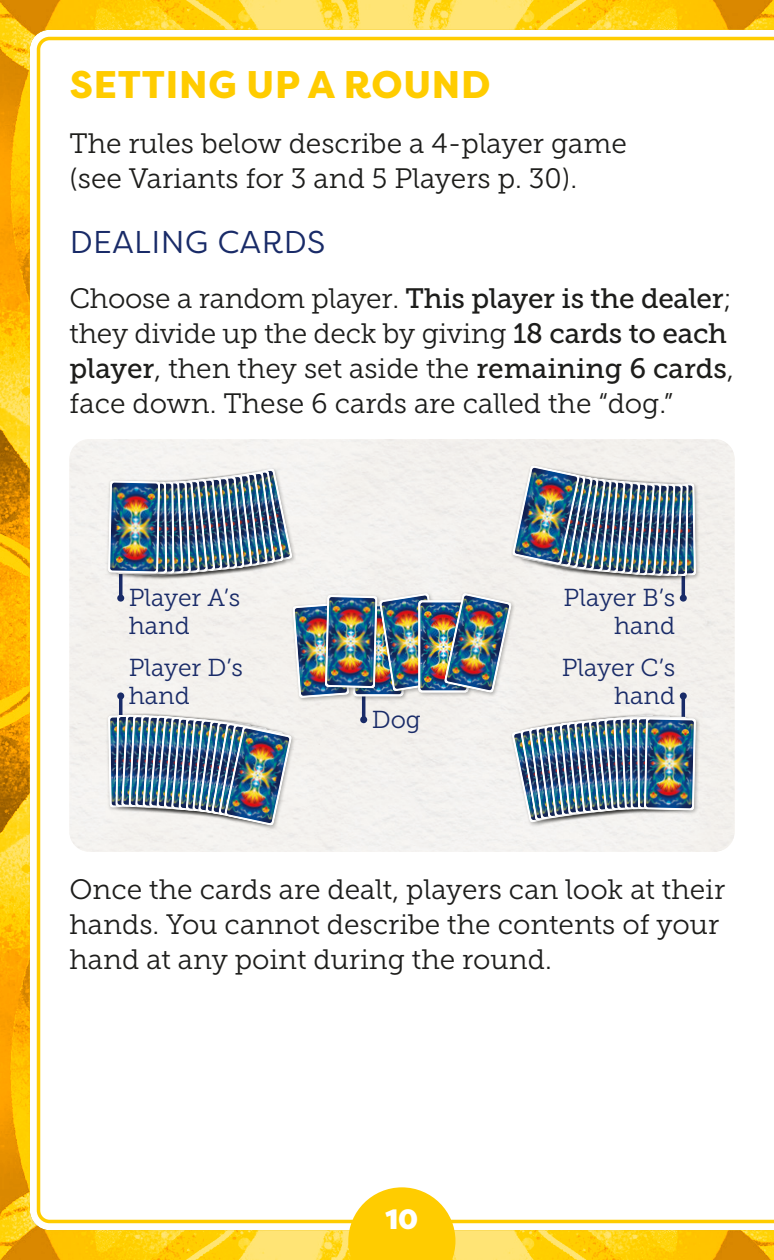
<style>
.page{position:relative;width:774px;height:1260px;background:#fff}
.page>*{position:absolute;margin:0;border:0;box-sizing:border-box;transform-origin:0 0}
.t1{font:800 38.5px "Filson Pro";letter-spacing:.02em;color:#fc0}
.t2{font:31.5px "Filson Pro";letter-spacing:.02em;color:#192b68}
.t3{font:28px/35px "Museo Slab 300";color:#1d1d1b}
.t4{font:28px "Museo Slab 500";color:#1d1d1b}
.t5{font:900 28px "Filson Pro";color:#fff}
.t6{font:24.5px/28px "Museo Slab 300";color:#192b68}
.s1{font-family:"Museo Slab 500"}
.s2{font-family:"Museo Slab 300"}
</style>
<div class="page">
<img style="left:0;top:0;width:774px;height:1260px">
<svg style="left:348px;top:1187px;width:107px;height:73px;background:#fed428"></svg>
<div style="left:69px;top:439px;width:665px;height:413px;background:#f3f1ee"></div>
<svg style="left:681px;top:581px;width:4px;height:15px"></svg>
<div style="left:680px;top:595px;width:7px;height:7px;background:#192b68;border-radius:50%"></div>
<svg style="left:681px;top:698px;width:4px;height:17px"></svg>
<div style="left:680px;top:692px;width:7px;height:7px;background:#192b68;border-radius:50%"></div>
<hr style="left:119px;top:566px;width:3px;height:32px;background:#192b68">
<div style="left:117px;top:595px;width:7px;height:7px;background:#192b68;border-radius:50%"></div>
<hr style="left:362px;top:688px;width:3px;height:32px;background:#192b68">
<div style="left:360px;top:716px;width:7px;height:7px;background:#192b68;border-radius:50%"></div>
<hr style="left:119px;top:696px;width:3px;height:32px;background:#192b68">
<div style="left:117px;top:692px;width:7px;height:7px;background:#192b68;border-radius:50%"></div>
<div style="left:642px;top:481px;width:58px;height:100px;background:#1d1d1b;opacity:.3"></div>
<div style="left:511px;top:464px;width:73px;height:105px;background:#f3f0ec"></div>
<img style="left:512px;top:466px;width:184px;height:110px">
<div style="left:511px;top:722px;width:71px;height:105px;background:#1d1d1b;opacity:.3"></div>
<div style="left:642px;top:715px;width:58px;height:100px;background:#1d1d1b;opacity:.3"></div>
<img style="left:512px;top:715px;width:184px;height:108px">
<div style="left:106px;top:713px;width:58px;height:99px;background:#1d1d1b;opacity:.3"></div>
<div style="left:223px;top:725px;width:73px;height:104px;background:#1d1d1b;opacity:.3"></div>
<img style="left:108px;top:715px;width:184px;height:111px">
<div style="left:224px;top:467px;width:72px;height:105px;background:#1d1d1b;opacity:.3"></div>
<div style="left:106px;top:479px;width:58px;height:99px;background:#1d1d1b;opacity:.3"></div>
<img style="left:108px;top:469px;width:184px;height:107px">
<div style="left:291px;top:601px;width:63px;height:102px;background:#1d1d1b;opacity:.3"></div>
<div style="left:351px;top:602px;width:57px;height:99px;background:#1d1d1b;opacity:.3"></div>
<div style="left:443px;top:592px;width:73px;height:105px;background:#f2efec"></div>
<img style="left:293px;top:593px;width:219px;height:106px">
<h1 class="t1" style="left:70px;top:61px;width:422px">SETTING UP A ROUND</h1>
<p class="t3" style="left:69px;top:126px;width:559px">The rules below describe a 4-player game (see Variants for 3 and 5 Players p. 30).</p>
<p class="t2" style="left:70px;top:221px;width:257px">DEALING CARDS</p>
<p class="t3" style="left:69px;top:281px;width:664px">Choose a random player. <span class="s1">This player is the dealer</span>; they divide up the deck by giving <span class="s1">18 cards to each</span></p>
<p class="t4" style="left:69px;top:353px;width:666px">player<span class="s2">, then they set aside the</span> remaining 6 cards<span class="s2">,</span></p>
<p class="t3" style="left:69px;top:386px;width:605px">face down. These 6 cards are called the “dog.”</p>
<p class="t6" style="left:129px;top:584px;width:113px">Player A’s hand</p>
<p class="t6" style="left:564px;top:584px;width:113px;text-align:right">Player B’s hand</p>
<p class="t6" style="left:129px;top:654px;width:116px">Player D’s hand</p>
<p class="t6" style="left:562px;top:654px;width:115px;text-align:right">Player C’s hand</p>
<p class="t6" style="left:372px;top:705px;width:51px">Dog</p>
<p class="t3" style="left:69px;top:872px;width:657px">Once the cards are dealt, players can look at their hands. You cannot describe the contents of your hand at any point during the round.</p>
<p class="t5" style="left:385px;top:1202px;width:34px">10</p>
</div>
